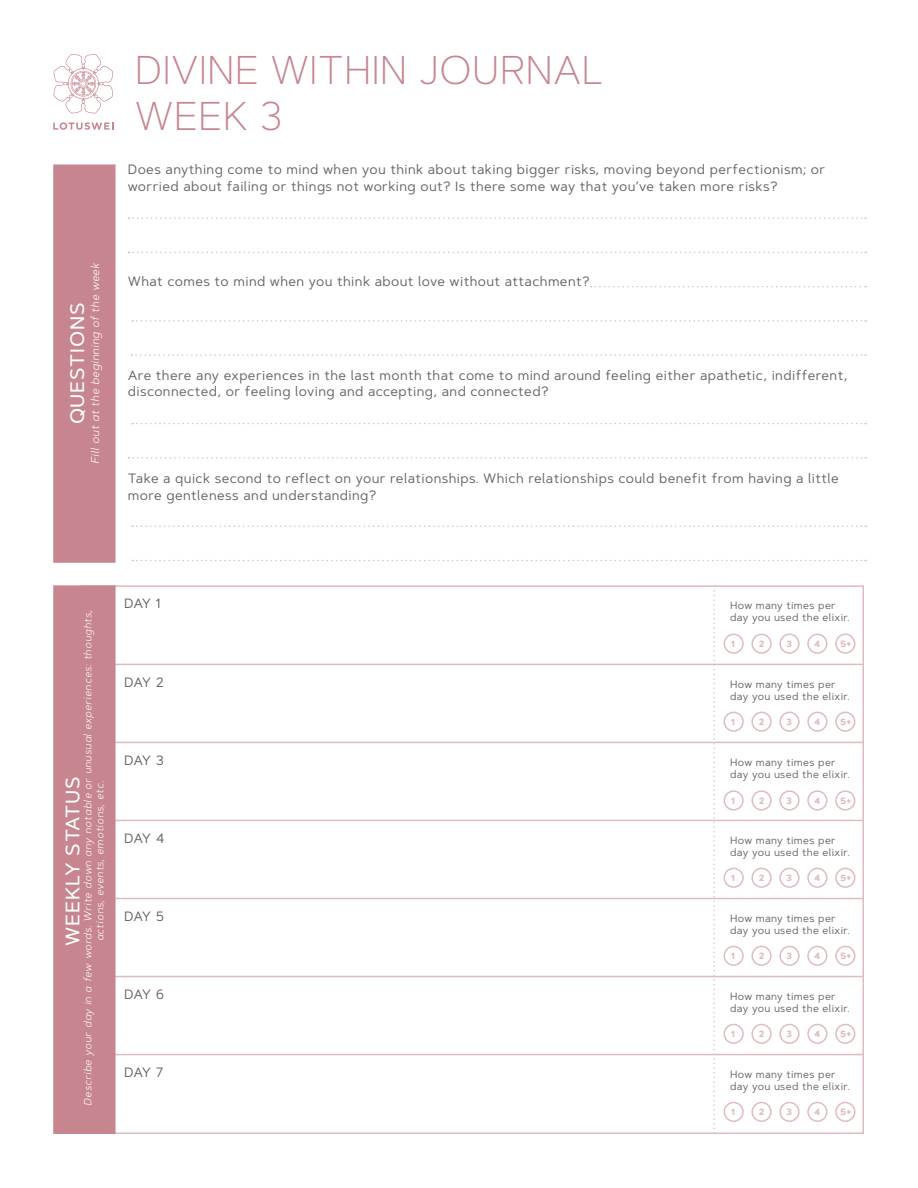
<style>
.page{position:relative;width:918px;height:1188px;background:#fff}
.page>*{position:absolute;margin:0;border:0;box-sizing:border-box;transform-origin:0 0}
.t1{font:200 40.05px/46px "Artegra Sans";color:#c7858f}
.t2{font:500 19.5px "Artegra Sans";letter-spacing:.04em;color:#fff}
.t3{font:13.5px/16.5px "Artegra Sans";letter-spacing:.03em;color:#636466}
.t4{font:italic 300 11.25px "Artegra Sans";letter-spacing:.025em;color:#fff}
.t5{font:10.5px/12px "Artegra Sans";letter-spacing:.03em;color:#636466}
.t6{font:italic 300 10.5px/12px "Artegra Sans";letter-spacing:.045em;color:#fff}
.t7{font:700 9px "Artegra Sans";color:#dfbcbf}
</style>
<div class="page">
<hr style="left:82px;top:664px;width:781px;height:1px;background:#dfbcbf">
<hr style="left:82px;top:742px;width:781px;height:1px;background:#dfbcbf">
<hr style="left:82px;top:820px;width:781px;height:1px;background:#dfbcbf">
<hr style="left:82px;top:898px;width:781px;height:1px;background:#dfbcbf">
<hr style="left:82px;top:976px;width:781px;height:1px;background:#dfbcbf">
<hr style="left:82px;top:1054px;width:781px;height:1px;background:#dfbcbf">
<div style="left:53px;top:164px;width:63px;height:399px;background:#c7858f;border:2px solid #c7858f"></div>
<div style="left:53px;top:585px;width:63px;height:549px;background:#c7858f;border:2px solid #c7858f"></div>
<svg style="left:713px;top:586px;width:2px;height:548px"></svg>
<svg style="left:131px;top:354px;width:735px;height:2px"></svg>
<svg style="left:129px;top:217px;width:737px;height:2px"></svg>
<svg style="left:591px;top:286px;width:275px;height:1px"></svg>
<svg style="left:132px;top:526px;width:734px;height:1px"></svg>
<svg style="left:129px;top:252px;width:737px;height:1px"></svg>
<svg style="left:132px;top:423px;width:734px;height:1px"></svg>
<svg style="left:132px;top:320px;width:734px;height:2px"></svg>
<svg style="left:129px;top:457px;width:737px;height:2px"></svg>
<svg style="left:132px;top:560px;width:734px;height:1px"></svg>
<svg style="left:53px;top:54px;width:60px;height:60px"></svg>
<svg style="left:53px;top:122px;width:60px;height:8px"></svg>
<div style="left:835px;top:634px;width:20px;height:20px;border:2px solid #dfbcbf;border-radius:50%"></div>
<div style="left:724px;top:634px;width:20px;height:20px;border:2px solid #dfbcbf;border-radius:50%"></div>
<div style="left:751px;top:634px;width:21px;height:20px;border:2px solid #dfbcbf;border-radius:50%"></div>
<div style="left:779px;top:634px;width:21px;height:20px;border:2px solid #dfbcbf;border-radius:50%"></div>
<div style="left:807px;top:634px;width:21px;height:20px;border:2px solid #dfbcbf;border-radius:50%"></div>
<div style="left:835px;top:1102px;width:20px;height:20px;border:2px solid #dfbcbf;border-radius:50%"></div>
<div style="left:724px;top:1102px;width:20px;height:20px;border:2px solid #dfbcbf;border-radius:50%"></div>
<div style="left:751px;top:1102px;width:21px;height:20px;border:2px solid #dfbcbf;border-radius:50%"></div>
<div style="left:779px;top:1102px;width:21px;height:20px;border:2px solid #dfbcbf;border-radius:50%"></div>
<div style="left:807px;top:1102px;width:21px;height:20px;border:2px solid #dfbcbf;border-radius:50%"></div>
<div style="left:835px;top:1024px;width:20px;height:20px;border:2px solid #dfbcbf;border-radius:50%"></div>
<div style="left:724px;top:1024px;width:20px;height:20px;border:2px solid #dfbcbf;border-radius:50%"></div>
<div style="left:751px;top:1024px;width:21px;height:20px;border:2px solid #dfbcbf;border-radius:50%"></div>
<div style="left:779px;top:1024px;width:21px;height:20px;border:2px solid #dfbcbf;border-radius:50%"></div>
<div style="left:807px;top:1024px;width:21px;height:20px;border:2px solid #dfbcbf;border-radius:50%"></div>
<div style="left:835px;top:946px;width:20px;height:20px;border:2px solid #dfbcbf;border-radius:50%"></div>
<div style="left:724px;top:946px;width:20px;height:20px;border:2px solid #dfbcbf;border-radius:50%"></div>
<div style="left:751px;top:946px;width:21px;height:20px;border:2px solid #dfbcbf;border-radius:50%"></div>
<div style="left:779px;top:946px;width:21px;height:20px;border:2px solid #dfbcbf;border-radius:50%"></div>
<div style="left:807px;top:946px;width:21px;height:20px;border:2px solid #dfbcbf;border-radius:50%"></div>
<div style="left:835px;top:868px;width:20px;height:20px;border:2px solid #dfbcbf;border-radius:50%"></div>
<div style="left:724px;top:868px;width:20px;height:20px;border:2px solid #dfbcbf;border-radius:50%"></div>
<div style="left:751px;top:868px;width:21px;height:20px;border:2px solid #dfbcbf;border-radius:50%"></div>
<div style="left:779px;top:868px;width:21px;height:20px;border:2px solid #dfbcbf;border-radius:50%"></div>
<div style="left:807px;top:868px;width:21px;height:20px;border:2px solid #dfbcbf;border-radius:50%"></div>
<div style="left:835px;top:790px;width:20px;height:21px;border:2px solid #dfbcbf;border-radius:50%"></div>
<div style="left:724px;top:790px;width:20px;height:21px;border:2px solid #dfbcbf;border-radius:50%"></div>
<div style="left:751px;top:790px;width:21px;height:21px;border:2px solid #dfbcbf;border-radius:50%"></div>
<div style="left:779px;top:790px;width:21px;height:21px;border:2px solid #dfbcbf;border-radius:50%"></div>
<div style="left:807px;top:790px;width:21px;height:21px;border:2px solid #dfbcbf;border-radius:50%"></div>
<div style="left:835px;top:712px;width:20px;height:20px;border:2px solid #dfbcbf;border-radius:50%"></div>
<div style="left:724px;top:712px;width:20px;height:20px;border:2px solid #dfbcbf;border-radius:50%"></div>
<div style="left:751px;top:712px;width:21px;height:20px;border:2px solid #dfbcbf;border-radius:50%"></div>
<div style="left:779px;top:712px;width:21px;height:20px;border:2px solid #dfbcbf;border-radius:50%"></div>
<div style="left:807px;top:712px;width:21px;height:20px;border:2px solid #dfbcbf;border-radius:50%"></div>
<h1 class="t1" style="left:135px;top:46px;width:471px">DIVINE WITHIN JOURNAL<br>WEEK 3</h1>
<p class="t3" style="left:128px;top:161px;width:699px">Does anything come to mind when you think about taking bigger risks, moving beyond perfectionism; or worried about failing or things not working out? Is there some way that you’ve taken more risks?</p>
<p class="t4" style="left:88px;top:464px;width:202px;rotate:-90deg">Fill out at the beginning of the week</p>
<h2 class="t2" style="left:64px;top:424px;width:123px;rotate:-90deg">QUESTIONS</h2>
<p class="t3" style="left:128px;top:273px;width:463px">What comes to mind when you think about love without attachment?</p>
<p class="t3" style="left:128px;top:366px;width:721px">Are there any experiences in the last month that come to mind around feeling either apathetic, indifferent, disconnected, or feeling loving and accepting, and connected?</p>
<p class="t3" style="left:128px;top:470px;width:713px">Take a quick second to reflect on your relationships. Which relationships could benefit from having a little more gentleness and understanding?</p>
<p class="t6" style="left:82px;top:941px;width:333px;text-indent:-164px;rotate:-90deg">Describe your day in a few words. Write down any notable or unusual experiences: thoughts, actions, events, emotions, etc.</p>
<h2 class="t2" style="left:59px;top:946px;width:170px;rotate:-90deg">WEEKLY STATUS</h2>
<p class="t3" style="left:124px;top:595px;width:38px">DAY 1</p>
<p class="t3" style="left:124px;top:673px;width:41px">DAY 2</p>
<p class="t3" style="left:124px;top:752px;width:41px">DAY 3</p>
<p class="t3" style="left:124px;top:830px;width:42px">DAY 4</p>
<p class="t3" style="left:124px;top:908px;width:41px">DAY 5</p>
<p class="t3" style="left:124px;top:986px;width:42px">DAY 6</p>
<p class="t3" style="left:124px;top:1064px;width:41px">DAY 7</p>
<p class="t5" style="left:730px;top:600px;width:121px">How many times per day you used the elixir.</p>
<p class="t7" style="left:731px;top:637px;width:5px">1</p>
<p class="t7" style="left:759px;top:637px;width:7px">2</p>
<p class="t7" style="left:786px;top:637px;width:7px">3</p>
<p class="t7" style="left:814px;top:637px;width:8px">4</p>
<p class="t7" style="left:840px;top:637px;width:13px">5+</p>
<p class="t5" style="left:730px;top:678px;width:121px">How many times per day you used the elixir.</p>
<p class="t7" style="left:731px;top:715px;width:5px">1</p>
<p class="t7" style="left:759px;top:715px;width:7px">2</p>
<p class="t7" style="left:786px;top:715px;width:7px">3</p>
<p class="t7" style="left:814px;top:715px;width:8px">4</p>
<p class="t7" style="left:840px;top:715px;width:13px">5+</p>
<p class="t5" style="left:730px;top:756px;width:121px">How many times per day you used the elixir.</p>
<p class="t7" style="left:731px;top:794px;width:5px">1</p>
<p class="t7" style="left:759px;top:794px;width:7px">2</p>
<p class="t7" style="left:786px;top:794px;width:7px">3</p>
<p class="t7" style="left:814px;top:794px;width:8px">4</p>
<p class="t7" style="left:840px;top:794px;width:13px">5+</p>
<p class="t5" style="left:730px;top:834px;width:121px">How many times per day you used the elixir.</p>
<p class="t7" style="left:731px;top:871px;width:5px">1</p>
<p class="t7" style="left:759px;top:871px;width:7px">2</p>
<p class="t7" style="left:786px;top:871px;width:7px">3</p>
<p class="t7" style="left:814px;top:871px;width:8px">4</p>
<p class="t7" style="left:840px;top:871px;width:13px">5+</p>
<p class="t5" style="left:730px;top:912px;width:121px">How many times per day you used the elixir.</p>
<p class="t7" style="left:731px;top:949px;width:5px">1</p>
<p class="t7" style="left:759px;top:949px;width:7px">2</p>
<p class="t7" style="left:786px;top:949px;width:7px">3</p>
<p class="t7" style="left:814px;top:949px;width:8px">4</p>
<p class="t7" style="left:840px;top:949px;width:13px">5+</p>
<p class="t5" style="left:730px;top:990px;width:121px">How many times per day you used the elixir.</p>
<p class="t7" style="left:731px;top:1028px;width:5px">1</p>
<p class="t7" style="left:759px;top:1028px;width:7px">2</p>
<p class="t7" style="left:786px;top:1028px;width:7px">3</p>
<p class="t7" style="left:814px;top:1028px;width:8px">4</p>
<p class="t7" style="left:840px;top:1028px;width:13px">5+</p>
<p class="t5" style="left:730px;top:1068px;width:121px">How many times per day you used the elixir.</p>
<p class="t7" style="left:731px;top:1106px;width:5px">1</p>
<p class="t7" style="left:759px;top:1106px;width:7px">2</p>
<p class="t7" style="left:786px;top:1106px;width:7px">3</p>
<p class="t7" style="left:814px;top:1106px;width:8px">4</p>
<p class="t7" style="left:840px;top:1106px;width:13px">5+</p>
</div>
